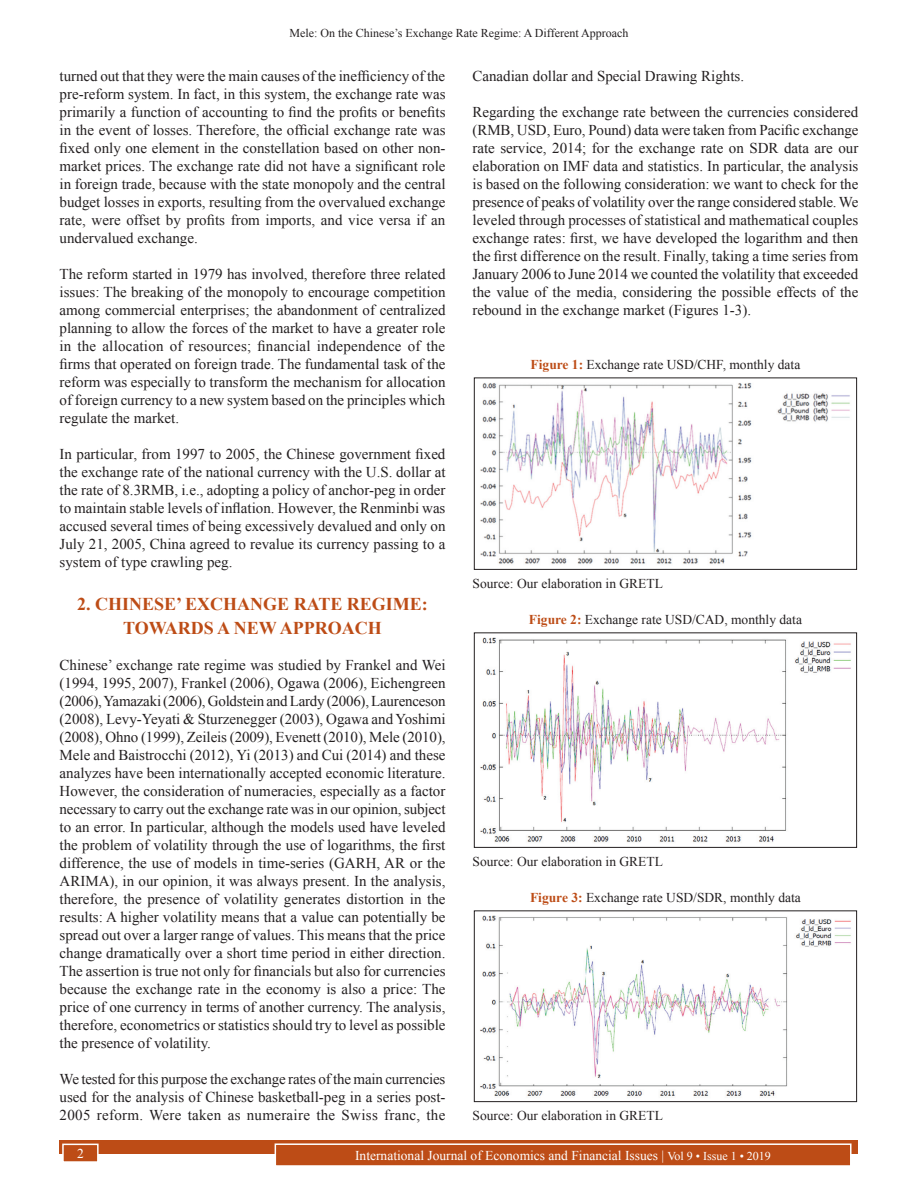
<style>
.page{position:relative;width:918px;height:1188px;background:#fff}
.page>*{position:absolute;margin:0;border:0;box-sizing:border-box;transform-origin:0 0}
.t1{font:700 18px/24.6px "Times New Roman";color:#bd4c16;text-align:center}
.TX{font:15px/18px "Times New Roman";color:#231f20;text-align:justify}
.FGC{font:13.5px "Times New Roman";color:#231f20}
.FGC_SRC{font:13.5px "Times New Roman";color:#231f20}
.Folio{font:13.5px "Times New Roman";color:#fff}
.t2{font:12px "Times New Roman";color:#231f20}
.s1{font-weight:700;color:#bd4c16}
.s2{font-size:12px}
</style>
<div class="page">
<div style="left:60px;top:1140px;width:798px;height:13px;background:#bd4c16"></div>
<div style="left:275px;top:1144px;width:576px;height:22px;background:#bd4c16"></div>
<div style="left:275px;top:1143px;width:577px;height:24px;border:2px solid #fff"></div>
<div style="left:63px;top:1144px;width:35px;height:18px;background:#bd4c16"></div>
<div style="left:62px;top:1144px;width:37px;height:19px;border:2px solid #fff"></div>
<img style="left:480px;top:383px;width:370px;height:181px">
<div style="left:474px;top:378px;width:383px;height:192px;border:1px solid #231f20"></div>
<img style="left:480px;top:637px;width:371px;height:205px">
<div style="left:474px;top:633px;width:383px;height:215px;border:1px solid #231f20"></div>
<img style="left:480px;top:915px;width:371px;height:181px">
<div style="left:474px;top:911px;width:383px;height:191px;border:1px solid #231f20"></div>
<p class="t2" style="left:290px;top:25px;width:340px">Mele: On the Chinese’s Exchange Rate Regime: A Different Approach</p>
<p class="TX" style="left:60px;top:67px;width:387px">turned out that they were the main causes of the inefficiency of the pre-reform system. In fact, in this system, the exchange rate was primarily a function of accounting to find the profits or benefits in the event of losses. Therefore, the official exchange rate was fixed only one element in the constellation based on other non&shy;market prices. The exchange rate did not have a significant role in foreign trade, because with the state monopoly and the central budget losses in exports, resulting from the overvalued exchange rate, were offset by profits from imports, and vice versa if an undervalued exchange.</p>
<p class="TX" style="left:60px;top:265px;width:387px">The reform started in 1979 has involved, therefore three related issues: The breaking of the monopoly to encourage competition among commercial enterprises; the abandonment of centralized planning to allow the forces of the market to have a greater role in the allocation of resources; financial independence of the firms that operated on foreign trade. The fundamental task of the reform was especially to transform the mechanism for allocation of foreign currency to a new system based on the principles which regulate the market.</p>
<p class="TX" style="left:60px;top:445px;width:387px">In particular, from 1997 to 2005, the Chinese government fixed the exchange rate of the national currency with the U.S. dollar at the rate of 8.3RMB, i.e., adopting a policy of anchor-peg in order to maintain stable levels of inflation. However, the Renminbi was accused several times of being excessively devalued and only on July 21, 2005, China agreed to revalue its currency passing to a system of type crawling peg.</p>
<h1 class="t1" style="left:77px;top:591px;width:352px">2. CHINESE’ EXCHANGE RATE REGIME:<br>TOWARDS A NEW APPROACH</h1>
<p class="TX" style="left:60px;top:656px;width:388px">Chinese’ exchange rate regime was studied by Frankel and Wei (1994, 1995, 2007), Frankel (2006), Ogawa (2006), Eichengreen (2006), Yamazaki (2006), Goldstein and Lardy (2006), Laurenceson (2008), Levy-Yeyati &amp; Sturzenegger (2003), Ogawa and Yoshimi (2008), Ohno (1999), Zeileis (2009), Evenett (2010), Mele (2010), Mele and Baistrocchi (2012), Yi (2013) and Cui (2014) and these analyzes have been internationally accepted economic literature.<br>However, the consideration of numeracies, especially as a factor necessary to carry out the exchange rate was in our opinion, subject to an error. In particular, although the models used have leveled the problem of volatility through the use of logarithms, the first difference, the use of models in time-series (GARH, AR or the ARIMA), in our opinion, it was always present. In the analysis, therefore, the presence of volatility generates distortion in the results: A higher volatility means that a value can potentially be spread out over a larger range of values. This means that the price change dramatically over a short time period in either direction.<br>The assertion is true not only for financials but also for currencies because the exchange rate in the economy is also a price: The price of one currency in terms of another currency. The analysis, therefore, econometrics or statistics should try to level as possible the presence of volatility.</p>
<p class="TX" style="left:60px;top:1070px;width:387px">We tested for this purpose the exchange rates of the main currencies used for the analysis of Chinese basketball-peg in a series post-2005 reform. Were taken as numeraire the Swiss franc, the</p>
<p class="TX" style="left:472px;top:67px;width:273px">Canadian dollar and Special Drawing Rights.</p>
<p class="TX" style="left:472px;top:103px;width:388px">Regarding the exchange rate between the currencies considered (RMB, USD, Euro, Pound) data were taken from Pacific exchange rate service, 2014; for the exchange rate on SDR data are our elaboration on IMF data and statistics. In particular, the analysis is based on the following consideration: we want to check for the presence of peaks of volatility over the range considered stable. We leveled through processes of statistical and mathematical couples exchange rates: first, we have developed the logarithm and then the first difference on the result. Finally, taking a time series from January 2006 to June 2014 we counted the volatility that exceeded the value of the media, considering the possible effects of the rebound in the exchange market (Figures 1-3).</p>
<p class="FGC" style="left:531px;top:355px;width:271px"><span class="s1">Figure 1:</span> Exchange rate USD/CHF, monthly data</p>
<p class="FGC_SRC" style="left:472px;top:574px;width:192px">Source: Our elaboration in GRETL</p>
<p class="FGC" style="left:529px;top:610px;width:275px"><span class="s1">Figure 2:</span> Exchange rate USD/CAD, monthly data</p>
<p class="FGC_SRC" style="left:472px;top:852px;width:192px">Source: Our elaboration in GRETL</p>
<p class="FGC" style="left:530px;top:888px;width:272px"><span class="s1">Figure 3:</span> Exchange rate USD/SDR, monthly data</p>
<p class="FGC_SRC" style="left:472px;top:1107px;width:192px">Source: Our elaboration in GRETL</p>
<p class="Folio" style="left:77px;top:1144px;width:8px">2</p>
<p class="Folio" style="left:355px;top:1146px;width:417px">International Journal of Economics and Financial Issues | <span class="s2">Vol 9 • Issue 1 • 2019</span></p>
</div>
